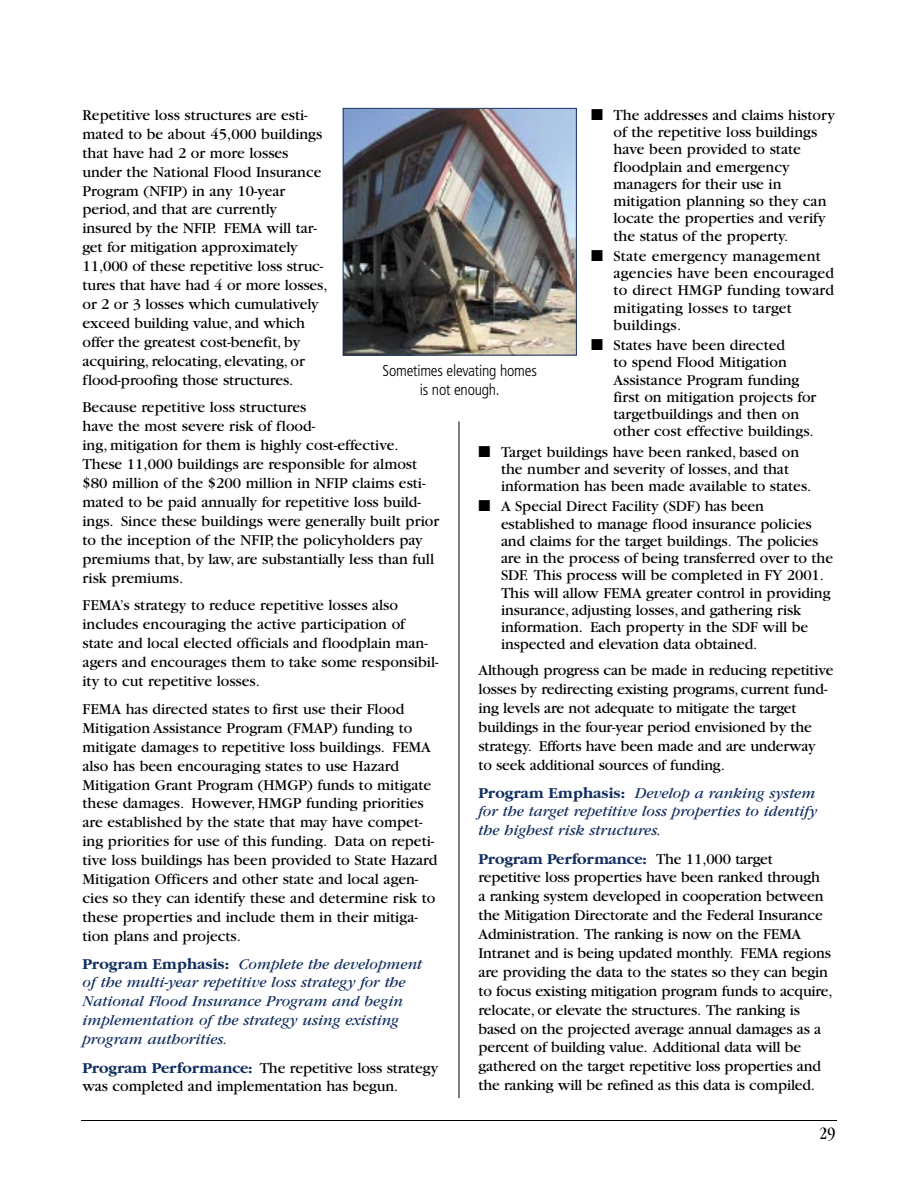
<style>
.page{position:relative;width:918px;height:1188px;background:#fff}
.page>*{position:absolute;margin:0;border:0;box-sizing:border-box;transform-origin:0 0}
.t1{font:condensed 18px "Garamond";color:#000}
.t2{font:15.75px/18.9px "Garamond";color:#000}
.t3{font:italic 15.75px/18.8px "Garamond";color:#122e5f;text-align:justify}
.t4{font:300 condensed 15.75px/18.9px "Frutiger";letter-spacing:-.015em;color:#000;text-align:center}
.s1{font-weight:700;font-style:normal}
.s2{font-weight:700;color:#122e5f}
</style>
<div class="page">
<hr style="left:81px;top:1120px;width:756px;height:1px;background:#000">
<hr style="left:459px;top:422px;width:1px;height:676px;background:#000">
<img style="left:345px;top:110px;width:230px;height:244px">
<div style="left:343px;top:108px;width:234px;height:248px;border:1px solid #122e5f"></div>
<p class="t2" style="left:614px;top:108px;width:223px;line-height:17.2px;text-indent:-23px">■ The addresses and claims history of the repetitive loss buildings have been provided to state floodplain and emergency managers for their use in mitigation planning so they can locate the properties and verify the status of the property.</p>
<p class="t2" style="left:614px;top:249px;width:222px;line-height:17.2px;text-indent:-23px">■ State emergency management agencies have been encouraged to direct HMGP funding toward mitigating losses to target buildings.</p>
<p class="t2" style="left:614px;top:338px;width:204px;line-height:17.2px;text-indent:-23px">■ States have been directed<br>to spend Flood Mitigation<br>Assistance Program funding first on mitigation projects for targetbuildings and then on other cost effective buildings.</p>
<p class="t2" style="left:501px;top:445px;width:312px;line-height:17.2px;text-indent:-23px">■ Target buildings have been ranked, based on the number and severity of losses, and that information has been made available to states.</p>
<p class="t2" style="left:501px;top:499px;width:334px;line-height:17.2px;text-indent:-23px">■ A Special Direct Facility (SDF) has been established to manage flood insurance policies and claims for the target buildings. The policies are in the process of being transferred over to the SDF. This process will be completed in FY 2001.<br>This will allow FEMA greater control in providing insurance, adjusting losses, and gathering risk information. Each property in the SDF will be inspected and elevation data obtained.</p>
<p class="t2" style="left:479px;top:662px;width:357px">Although progress can be made in reducing repetitive losses by redirecting existing programs, current fund&shy;ing levels are not adequate to mitigate the target buildings in the four-year period envisioned by the strategy. Efforts have been made and are underway<br>to seek additional sources of funding.</p>
<p class="t3" style="left:479px;top:786px;width:340px"><span class="s1">Program Emphasis:</span> Develop a ranking system for the target repetitive loss properties to identify the highest risk structures.</p>
<p class="t2" style="left:479px;top:851px;width:356px"><span class="s2">Program Performance:</span> The 11,000 target repetitive loss properties have been ranked through<br>a ranking system developed in cooperation between the Mitigation Directorate and the Federal Insurance Administration. The ranking is now on the FEMA Intranet and is being updated monthly. FEMA regions are providing the data to the states so they can begin to focus existing mitigation program funds to acquire, relocate, or elevate the structures. The ranking is based on the projected average annual damages as a percent of building value. Additional data will be gathered on the target repetitive loss properties and the ranking will be refined as this data is compiled.</p>
<p class="t2" style="left:82px;top:107px;width:247px">Repetitive loss structures are esti&shy;mated to be about 45,000 buildings that have had 2 or more losses under the National Flood Insurance Program (NFIP) in any 10-year period, and that are currently insured by the NFIP. FEMA will tar&shy;get for mitigation approximately 11,000 of these repetitive loss struc&shy;tures that have had 4 or more losses, or 2 or 3 losses which cumulatively exceed building value, and which offer the greatest cost-benefit, by acquiring, relocating, elevating, or flood-proofing those structures.</p>
<p class="t2" style="left:82px;top:399px;width:358px">Because repetitive loss structures<br>have the most severe risk of flood-<br>ing, mitigation for them is highly cost-effective.<br>These 11,000 buildings are responsible for almost $80 million of the $200 million in NFIP claims esti&shy;mated to be paid annually for repetitive loss build&shy;ings. Since these buildings were generally built prior to the inception of the NFIP, the policyholders pay premiums that, by law, are substantially less than full risk premiums.</p>
<p class="t2" style="left:82px;top:597px;width:358px">FEMA’s strategy to reduce repetitive losses also includes encouraging the active participation of state and local elected officials and floodplain man&shy;agers and encourages them to take some responsibil&shy;ity to cut repetitive losses.</p>
<p class="t2" style="left:82px;top:701px;width:357px">FEMA has directed states to first use their Flood Mitigation Assistance Program (FMAP) funding to mitigate damages to repetitive loss buildings. FEMA also has been encouraging states to use Hazard Mitigation Grant Program (HMGP) funds to mitigate these damages. However, HMGP funding priorities are established by the state that may have compet&shy;ing priorities for use of this funding. Data on repeti&shy;tive loss buildings has been provided to State Hazard Mitigation Officers and other state and local agen&shy;cies so they can identify these and determine risk to these properties and include them in their mitiga&shy;tion plans and projects.</p>
<p class="t3" style="left:82px;top:957px;width:341px;text-align:left"><span class="s1">Program Emphasis:</span> Complete the development of the multi-year repetitive loss strategy for the National Flood Insurance Program and begin implementation of the strategy using existing program authorities.</p>
<p class="t2" style="left:82px;top:1060px;width:357px;line-height:18.3px"><span class="s2">Program Performance:</span> The repetitive loss strategy was completed and implementation has begun.</p>
<p class="t4" style="left:383px;top:363px;width:156px">Sometimes elevating homes is not enough.</p>
<p class="t1" style="left:820px;top:1126px;width:17px">29</p>
</div>
